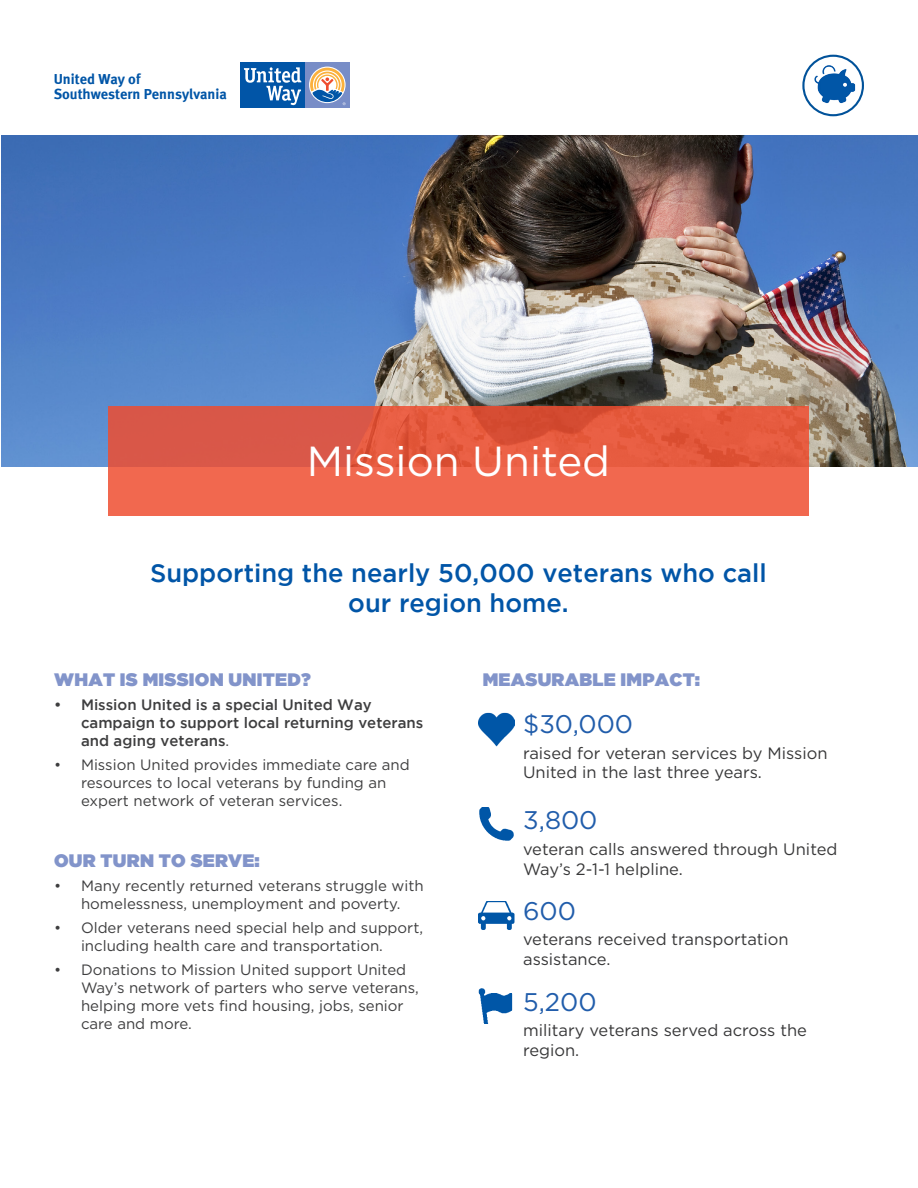
<style>
.page{position:relative;width:918px;height:1188px;background:#fff}
.page>*{position:absolute;margin:0;border:0;box-sizing:border-box;transform-origin:0 0}
.t1{font:42px "Gotham";color:#fff}
.t2{font:500 25.5px/30.6px "Gotham";color:#0155a7;text-align:center}
.t3{font:25.5px "Gotham";color:#215dab}
.t4{font:18px "Gotham Ultra";letter-spacing:.015em;color:#8294ca}
.t5{font:16.5px/19.8px "Gotham";color:#383839}
.t6{font:15px/18px "Gotham";color:#3e3e3f}
.t7{font:500 15px/18px "Gotham";color:#3e3e3f}
.t8{font:700 14.55px/15.6px "Meta";color:#0155a7}
.s1{font-weight:400}
</style>
<div class="page">
<div style="left:305px;top:62px;width:44px;height:46px;background:#788dc7"></div>
<svg style="left:309px;top:67px;width:37px;height:36px"></svg>
<div style="left:241px;top:62px;width:64px;height:46px;background:#0155a7"></div>
<svg style="left:244px;top:67px;width:57px;height:38px"></svg>
<svg style="left:310px;top:68px;width:36px;height:37px"></svg>
<img style="left:1px;top:135px;width:917px;height:332px">
<svg style="left:108px;top:406px;width:701px;height:109px;background:#e75e47"></svg>
<img style="left:478px;top:712px;width:36px;height:35px">
<img style="left:479px;top:807px;width:35px;height:34px">
<img style="left:804px;top:55px;width:60px;height:60px">
<img style="left:478px;top:902px;width:37px;height:28px">
<img style="left:478px;top:988px;width:35px;height:36px">
<p class="t8" style="left:54px;top:71px;width:175px">United Way of<br>Southwestern Pennsylvania</p>
<p class="t1" style="left:307px;top:438px;width:305px">Mission United</p>
<p class="t2" style="left:150px;top:557px;width:618px">Supporting the nearly 50,000 veterans who call our region home.</p>
<p class="t4" style="left:54px;top:669px;width:258px">WHAT IS MISSION UNITED?</p>
<p class="t7" style="left:81px;top:695px;width:344px;text-indent:-27px">• Mission United is a special United Way campaign to support local returning veterans and aging veterans<span class="s1">.</span></p>
<p class="t6" style="left:81px;top:755px;width:330px;text-indent:-27px">• Mission United provides immediate care and resources to local veterans by funding an expert network of veteran services.</p>
<p class="t4" style="left:54px;top:850px;width:207px">OUR TURN TO SERVE:</p>
<p class="t6" style="left:54px;top:877px;width:371px;text-align:center">• Many recently returned veterans struggle with homelessness, unemployment and poverty.</p>
<p class="t6" style="left:81px;top:919px;width:344px;text-indent:-27px">• Older veterans need special help and support, including health care and transportation.</p>
<p class="t6" style="left:81px;top:961px;width:339px;text-indent:-27px">• Donations to Mission United support United Way’s network of parters who serve veterans, helping more vets find housing, jobs, senior care and more.</p>
<p class="t4" style="left:483px;top:669px;width:219px">MEASURABLE IMPACT:</p>
<p class="t3" style="left:523px;top:710px;width:112px">$30,000</p>
<p class="t5" style="left:523px;top:743px;width:306px">raised for veteran services by Mission<br>United in the last three years.</p>
<p class="t3" style="left:523px;top:806px;width:76px">3,800</p>
<p class="t5" style="left:523px;top:839px;width:316px">veteran calls answered through United<br>Way’s 2-1-1 helpline.</p>
<p class="t3" style="left:523px;top:897px;width:54px">600</p>
<p class="t5" style="left:523px;top:929px;width:267px">veterans received transportation assistance.</p>
<p class="t3" style="left:523px;top:987px;width:75px">5,200</p>
<p class="t5" style="left:523px;top:1020px;width:285px">military veterans served across the region.</p>
</div>
